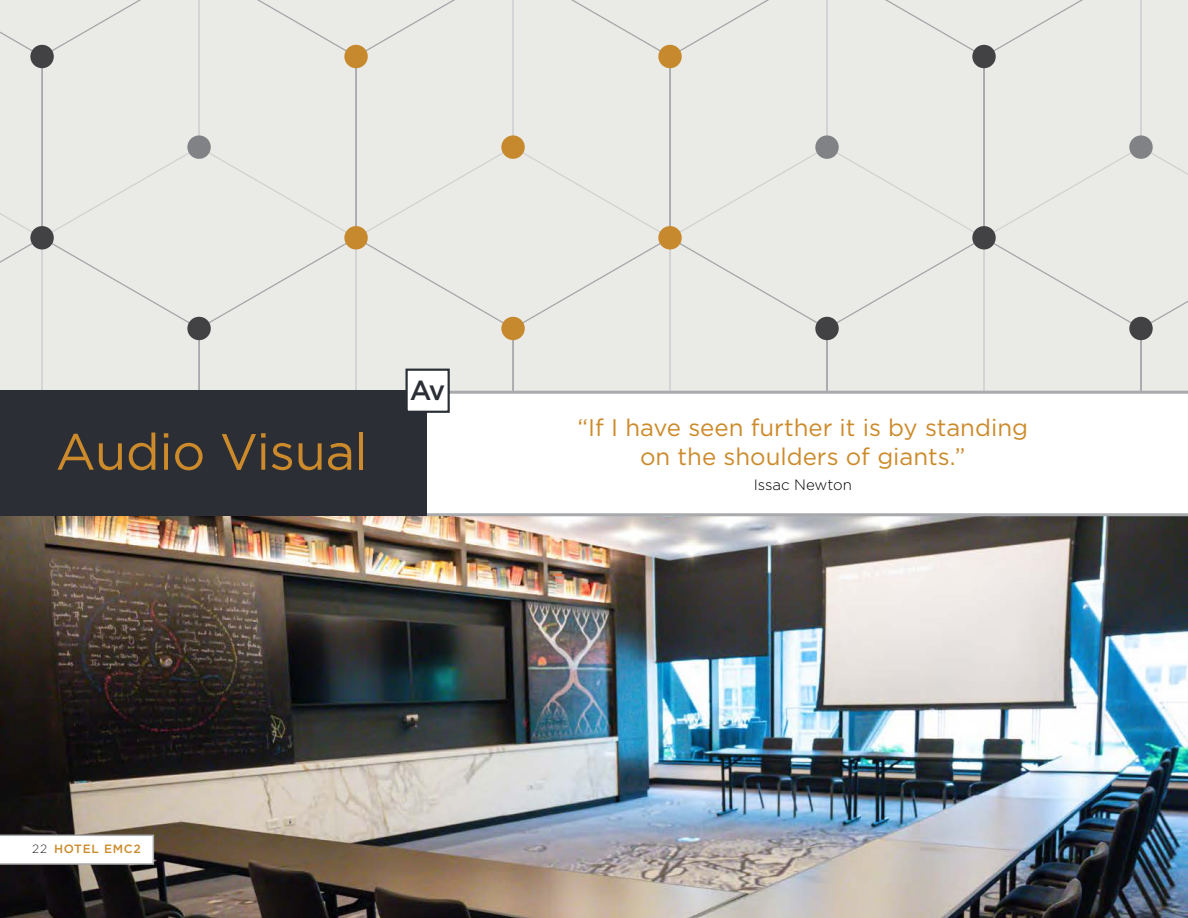
<style>
.page{position:relative;width:1188px;height:918px;background:#fff}
.page>*{position:absolute;margin:0;border:0;box-sizing:border-box;transform-origin:0 0}
.t1{font:51px "Gotham";letter-spacing:-.01em;color:#cd8a2b}
.t2{font:500 27.6px "Gotham";color:#2b2f35}
.t3{font:24px/28.5px "Gotham";color:#cd8a2b;text-align:center}
.t4{font:300 15px "Gotham";color:#000}
.t5{font:500 12px "Gotham";letter-spacing:.06em;color:#cd8a2b}
.s1{font-weight:300;color:#2b2f35}
</style>
<div class="page">
<div style="left:0;top:0;width:1188px;height:237px;background:#eaeae6"></div>
<div style="left:0;top:237px;width:1188px;height:154px;background:#eaeae6"></div>
<div style="left:187px;top:135px;width:24px;height:24px;background:#818285;border-radius:50%"></div>
<div style="left:187px;top:317px;width:24px;height:23px;background:#424143;border-radius:50%"></div>
<div style="left:501px;top:135px;width:24px;height:24px;background:#c6892d;border-radius:50%"></div>
<div style="left:501px;top:317px;width:24px;height:23px;background:#c6892d;border-radius:50%"></div>
<div style="left:815px;top:135px;width:24px;height:24px;background:#818285;border-radius:50%"></div>
<div style="left:815px;top:317px;width:24px;height:23px;background:#424143;border-radius:50%"></div>
<div style="left:30px;top:45px;width:24px;height:23px;background:#424143;border-radius:50%"></div>
<div style="left:344px;top:45px;width:24px;height:23px;background:#c6892d;border-radius:50%"></div>
<div style="left:658px;top:45px;width:24px;height:23px;background:#c6892d;border-radius:50%"></div>
<div style="left:972px;top:45px;width:24px;height:23px;background:#424143;border-radius:50%"></div>
<div style="left:30px;top:226px;width:24px;height:23px;background:#424143;border-radius:50%"></div>
<div style="left:344px;top:226px;width:24px;height:23px;background:#c6892d;border-radius:50%"></div>
<div style="left:658px;top:226px;width:24px;height:23px;background:#c6892d;border-radius:50%"></div>
<div style="left:972px;top:226px;width:24px;height:23px;background:#424143;border-radius:50%"></div>
<div style="left:1129px;top:135px;width:24px;height:24px;background:#818285;border-radius:50%"></div>
<div style="left:1129px;top:317px;width:24px;height:23px;background:#424143;border-radius:50%"></div>
<img style="left:0;top:516px;width:1188px;height:402px">
<svg style="left:426px;top:391px;width:762px;height:125px"></svg>
<div style="left:0;top:391px;width:426px;height:125px;background:#2b2f35"></div>
<div style="left:406px;top:369px;width:44px;height:44px;background:#fff;border:2px solid #2b2f35"></div>
<svg style="left:0;top:835px;width:154px;height:30px"></svg>
<h1 class="t1" style="left:56px;top:419px;width:314px">Audio Visual</h1>
<p class="t2" style="left:410px;top:372px;width:37px">Av</p>
<p class="t3" style="left:578px;top:413px;width:452px">“If I have seen further it is by standing on the shoulders of giants.”</p>
<p class="t4" style="left:754px;top:475px;width:100px">Issac Newton</p>
<p class="t5" style="left:32px;top:841px;width:110px"><span class="s1">22</span> HOTEL EMC2</p>
</div>
